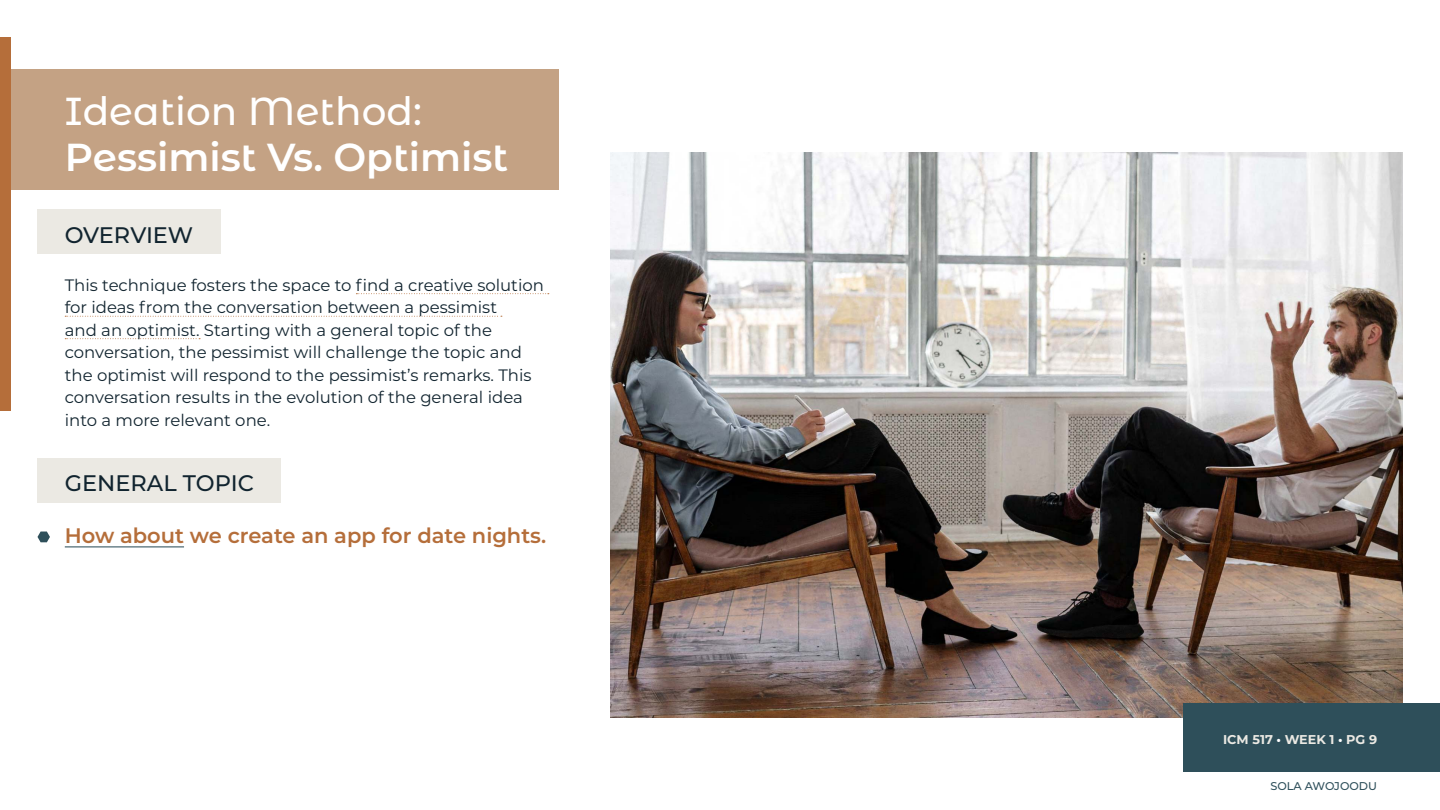
<style>
.page{position:relative;width:1440px;height:810px;background:#fff}
.page>*{position:absolute;margin:0;border:0;box-sizing:border-box;transform-origin:0 0}
.t1{font:600 39px "Montserrat Alternates";color:#fff}
.t2{font:500 39px "Montserrat Alternates";color:#fff}
.t3{font:500 22.5px "Montserrat";color:#11242f}
.t4{font:600 21px "Montserrat";color:#b56e3a}
.t5{font:16.5px/22.5px "Montserrat";color:#11242f}
.t6{font:700 12.75px "Montserrat";color:#ebe9e3}
.t7{font:500 11.25px "Montserrat";color:#2e4f5a}
.s1{color:#fff}
</style>
<div class="page">
<img style="left:610px;top:153px;width:792px;height:564px">
<div style="left:0;top:69px;width:558px;height:120px;background:#c4a284"></div>
<div style="left:1184px;top:704px;width:256px;height:68px;background:#2e4f5a"></div>
<div style="left:0;top:38px;width:10px;height:373px;background:#b56e3a"></div>
<div style="left:38px;top:209px;width:183px;height:45px;background:#ebe9e3"></div>
<div style="left:38px;top:458px;width:243px;height:45px;background:#ebe9e3"></div>
<svg style="left:356px;top:293px;width:193px;height:1px"></svg>
<svg style="left:65px;top:316px;width:437px;height:1px"></svg>
<svg style="left:65px;top:338px;width:135px;height:1px"></svg>
<hr style="left:65px;top:546px;width:119px;height:1px;background:#2e4f5a">
<svg style="left:38px;top:532px;width:12px;height:10px"></svg>
<h1 class="t2" style="left:65px;top:95px;width:358px">Ideation Method:</h1>
<h1 class="t1" style="left:65px;top:141px;width:445px">Pessimist Vs. Optimist</h1>
<h2 class="t3" style="left:65px;top:224px;width:130px">OVERVIEW</h2>
<p class="t5" style="left:65px;top:274px;width:481px">This technique fosters the space to find a creative solution for ideas from the conversation between a pessimist<br>and an optimist. Starting with a general topic of the conversation, the pessimist will challenge the topic and the optimist will respond to the pessimist’s remarks. This conversation results in the evolution of the general idea into a more relevant one.</p>
<h2 class="t3" style="left:65px;top:473px;width:191px">GENERAL TOPIC</h2>
<p class="t4" style="left:65px;top:527px;width:483px">How about we create an app for date nights.</p>
<p class="t6" style="left:1223px;top:735px;width:156px">ICM 517 <span class="s1">•</span> WEEK 1 <span class="s1">•</span> PG 9</p>
<p class="t7" style="left:1270px;top:781px;width:108px">SOLA AWOJOODU</p>
</div>
